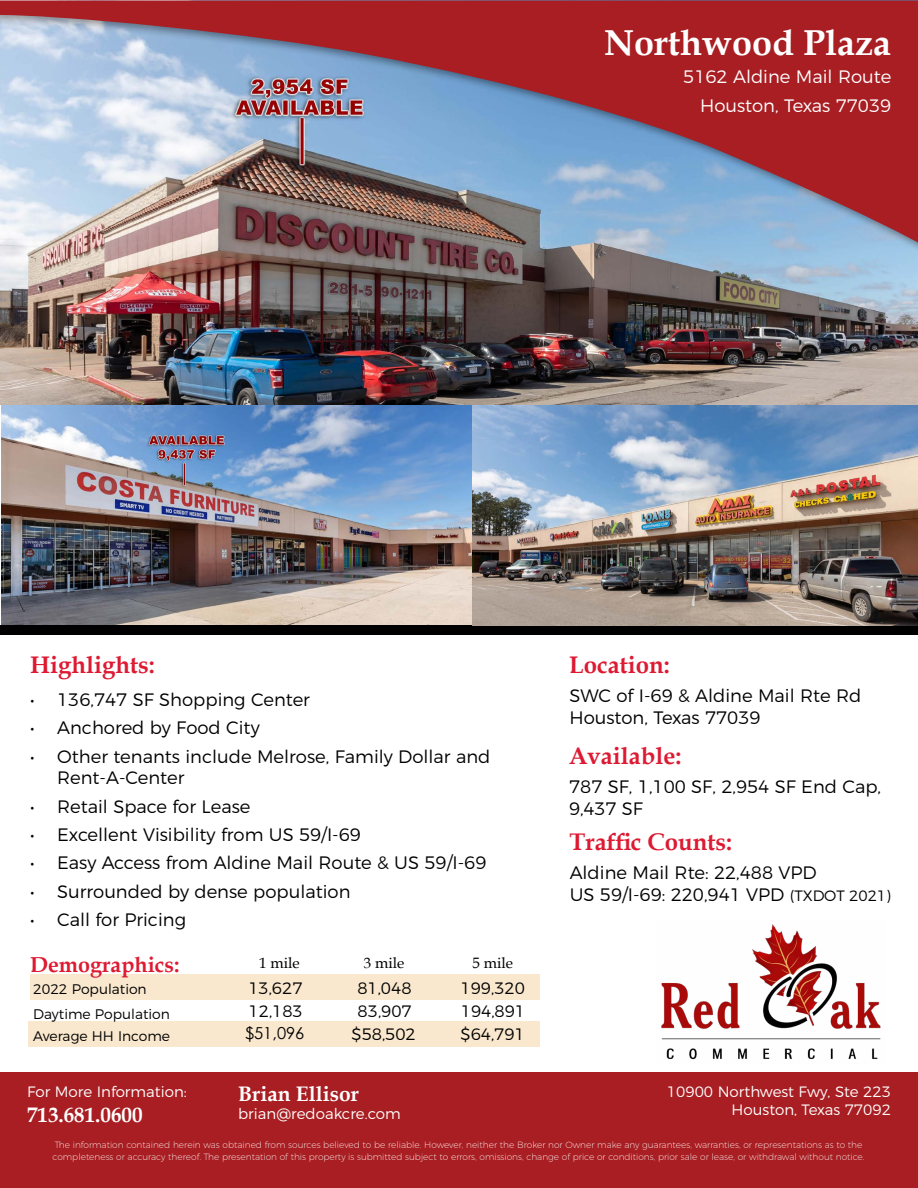
<style>
.page{position:relative;width:918px;height:1188px;background:#fff}
.page>*{position:absolute;margin:0;border:0;box-sizing:border-box;transform-origin:0 0}
.t1{font:700 36px "Book Antiqua";color:#fff}
.t2{font:700 24px "Book Antiqua";color:#dd1a32}
.t3{font:700 21.6px "Book Antiqua";color:#dd1a32}
.t4{font:700 21px "Book Antiqua";color:#fff}
.t5{font:300 18px/21.6px "Montserrat";color:#000}
.t6{font:300 18px/28.3px "Montserrat";color:#fff;text-align:right}
.t7{font:300 16.5px "Montserrat";color:#000}
.t8{font:16.5px "Century Gothic";color:#000}
.t9{font:300 15px/18px "Montserrat";color:#fff;text-align:right}
.t10{font:15px "Book Antiqua";color:#000}
.t11{font:300 13.95px "Montserrat";color:#000}
.t12{font:200 9px/12px "Montserrat";color:#fff}
.s1{font-size:15px}
</style>
<div class="page">
<img style="left:0;top:256px;width:918px;height:369px">
<div style="left:0;top:0;width:918px;height:256px;background:#000;opacity:.4"></div>
<img style="left:0;top:1px;width:918px;height:243px">
<div style="left:0;top:1073px;width:918px;height:115px;background:#a91e22"></div>
<div style="left:0;top:625px;width:918px;height:9px;background:#000"></div>
<img style="left:661px;top:924px;width:220px;height:136px">
<div style="left:30px;top:974px;width:509px;height:25px;background:#f9e7ce"></div>
<div style="left:28px;top:1022px;width:511px;height:25px;background:#f9e7ce"></div>
<h1 class="t1" style="left:604px;top:18px;width:288px">Northwood Plaza</h1>
<p class="t6" style="left:683px;top:61px;width:209px">5162 Aldine Mail Route<br>Houston, Texas 77039</p>
<h2 class="t2" style="left:30px;top:649px;width:126px">Highlights:</h2>
<p class="t5" style="left:30px;top:687px;width:281px">• 136,747 SF Shopping Center</p>
<p class="t5" style="left:30px;top:716px;width:231px">• Anchored by Food City</p>
<p class="t5" style="left:57px;top:744px;width:435px;text-indent:-27px">• Other tenants include Melrose, Family Dollar and<br>Rent-A-Center</p>
<p class="t5" style="left:30px;top:794px;width:222px">• Retail Space for Lease</p>
<p class="t5" style="left:30px;top:822px;width:332px">• Excellent Visibility from US 59/I-69</p>
<p class="t5" style="left:30px;top:851px;width:458px">• Easy Access from Aldine Mail Route &amp; US 59/I-69</p>
<p class="t5" style="left:30px;top:879px;width:322px">• Surrounded by dense population</p>
<p class="t5" style="left:30px;top:907px;width:157px">• Call for Pricing</p>
<p class="t3" style="left:30px;top:949px;width:151px">Demographics:</p>
<p class="t10" style="left:259px;top:953px;width:42px">1 mile</p>
<p class="t10" style="left:364px;top:953px;width:42px">3 mile</p>
<p class="t10" style="left:473px;top:953px;width:42px">5 mile</p>
<p class="t11" style="left:33px;top:978px;width:115px">2022 Population</p>
<p class="t11" style="left:33px;top:1025px;width:138px">Average HH Income</p>
<p class="t11" style="left:33px;top:1003px;width:138px">Daytime Population</p>
<p class="t9" style="left:27px;top:1081px;width:161px">For More Information:</p>
<p class="t4" style="left:27px;top:1101px;width:117px">713.681.0600</p>
<p class="t7" style="left:248px;top:975px;width:56px">13,627</p>
<p class="t7" style="left:357px;top:975px;width:56px">81,048</p>
<p class="t7" style="left:461px;top:975px;width:66px">199,320</p>
<p class="t7" style="left:249px;top:998px;width:56px">12,183</p>
<p class="t7" style="left:358px;top:998px;width:56px">83,907</p>
<p class="t7" style="left:461px;top:998px;width:66px">194,891</p>
<p class="t8" style="left:245px;top:1021px;width:61px">$51,096</p>
<p class="t7" style="left:352px;top:1022px;width:66px">$58,502</p>
<p class="t7" style="left:461px;top:1022px;width:66px">$64,791</p>
<p class="t4" style="left:238px;top:1080px;width:122px">Brian Ellisor</p>
<p class="t9" style="left:238px;top:1104px;width:164px">brian@redoakcre.com</p>
<h2 class="t2" style="left:569px;top:649px;width:102px">Location:</h2>
<p class="t5" style="left:569px;top:684px;width:293px">SWC of I-69 &amp; Aldine Mail Rte Rd<br>Houston, Texas 77039</p>
<h2 class="t2" style="left:569px;top:740px;width:114px">Available:</h2>
<p class="t5" style="left:569px;top:774px;width:313px">787 SF, 1,100 SF, 2,954 SF End Cap,<br>9,437 SF</p>
<h2 class="t2" style="left:569px;top:825px;width:164px">Traffic Counts:</h2>
<p class="t5" style="left:570px;top:860px;width:323px">Aldine Mail Rte: 22,488 VPD<br>US 59/I-69: 220,941 VPD <span class="s1">(TXDOT 2021)</span></p>
<p class="t9" style="left:667px;top:1081px;width:226px">10900 Northwest Fwy, Ste 223<br>Houston, Texas 77092</p>
<p class="t12" style="left:53px;top:1138px;width:813px">The information contained herein was obtained from sources believed to be reliable. However, neither the Broker nor Owner make any guarantees, warranties, or representations as to the completeness or accuracy thereof. The presentation of this property is submitted subject to errors, omissions, change of price or conditions, prior sale or lease, or withdrawal without notice.</p>
</div>
